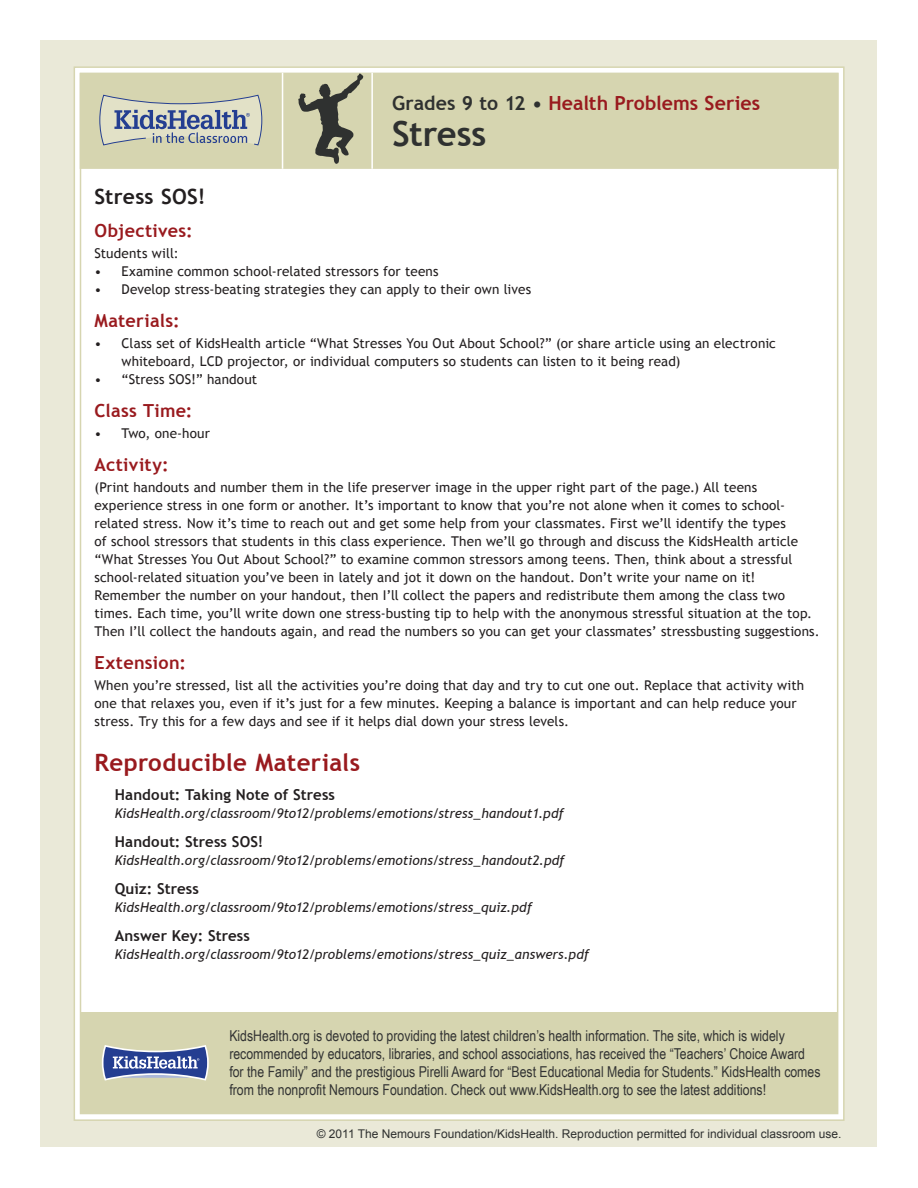
<style>
.page{position:relative;width:918px;height:1188px;background:#fff}
.page>*{position:absolute;margin:0;border:0;box-sizing:border-box;transform-origin:0 0}
.Lesson_Header{font:700 34.5px "Trebuchet MS";letter-spacing:-.005em;color:#2f3130}
.t1{font:700 24px "Trebuchet MS";letter-spacing:.015em;color:#991a1e}
.t2{font:700 21px "Trebuchet MS";letter-spacing:.015em;color:#231f20}
.Lesson_Header-2{font:700 19.5px "Trebuchet MS";color:#991a1e}
.t3{font:700 18px "Trebuchet MS";letter-spacing:.02em;color:#991a1e}
.t4{font:15px/18px "Arial Narrow";color:#323333}
.Article_List{font:700 15px "Trebuchet MS";letter-spacing:.01em;color:#231f20}
.Basic_Bulleted_List{font:13.5px/18px "Trebuchet MS";letter-spacing:.01em;color:#231f20}
.Article_List-2{font:italic 13.5px "Trebuchet MS";letter-spacing:.005em;color:#231f20}
.t5{font:12px "Arial";color:#2f3130}
.s1{color:#2f3130}
</style>
<div class="page">
<div style="left:40px;top:40px;width:838px;height:1108px;background:#eae9d8"></div>
<div style="left:74px;top:67px;width:770px;height:1053px;background:#fff"></div>
<div style="left:81px;top:1013px;width:757px;height:100px;background:#d6d5b0"></div>
<svg style="left:102px;top:1045px;width:107px;height:36px"></svg>
<div style="left:81px;top:74px;width:757px;height:94px;background:#d6d5b0"></div>
<div style="left:80px;top:73px;width:759px;height:96px;border:2px solid #d6d5b0"></div>
<svg style="left:99px;top:94px;width:164px;height:52px"></svg>
<hr style="left:371px;top:73px;width:2px;height:96px;background:#fff">
<hr style="left:282px;top:73px;width:1px;height:96px;background:#fff">
<svg style="left:298px;top:74px;width:65px;height:90px"></svg>
<p class="Lesson_Header-2" style="left:392px;top:91px;width:370px"><span class="s1">Grades 9 to 12 •</span> Health Problems Series</p>
<p class="Lesson_Header" style="left:392px;top:112px;width:96px">Stress</p>
<p class="t2" style="left:94px;top:184px;width:112px">Stress SOS!</p>
<p class="t3" style="left:94px;top:220px;width:100px">Objectives:</p>
<p class="Basic_Bulleted_List" style="left:94px;top:245px;width:86px">Students will:</p>
<p class="Basic_Bulleted_List" style="left:94px;top:263px;width:346px">• Examine common school-related stressors for teens</p>
<p class="Basic_Bulleted_List" style="left:94px;top:281px;width:438px">• Develop stress-beating strategies they can apply to their own lives</p>
<p class="t3" style="left:94px;top:310px;width:87px">Materials:</p>
<p class="Basic_Bulleted_List" style="left:122px;top:335px;width:656px;text-indent:-27px">• Class set of KidsHealth article “What Stresses You Out About School?” (or share article using an electronic whiteboard, LCD projector, or individual computers so students can listen to it being read)</p>
<p class="Basic_Bulleted_List" style="left:94px;top:371px;width:164px">• “Stress SOS!” handout</p>
<p class="t3" style="left:94px;top:400px;width:100px">Class Time:</p>
<p class="Basic_Bulleted_List" style="left:94px;top:425px;width:117px">• Two, one-hour</p>
<p class="t3" style="left:94px;top:454px;width:76px">Activity:</p>
<p class="Basic_Bulleted_List" style="left:94px;top:479px;width:727px">(Print handouts and number them in the life preserver image in the upper right part of the page.) All teens experience stress in one form or another. It’s important to know that you’re not alone when it comes to school&shy;related stress. Now it’s time to reach out and get some help from your classmates. First we’ll identify the types<br>of school stressors that students in this class experience. Then we’ll go through and discuss the KidsHealth article “What Stresses You Out About School?” to examine common stressors among teens. Then, think about a stressful school-related situation you’ve been in lately and jot it down on the handout. Don’t write your name on it!<br>Remember the number on your handout, then I’ll collect the papers and redistribute them among the class two times. Each time, you’ll write down one stress-busting tip to help with the anonymous stressful situation at the top.<br>Then I’ll collect the handouts again, and read the numbers so you can get your classmates’ stressbusting suggestions.</p>
<p class="t3" style="left:94px;top:652px;width:93px">Extension:</p>
<p class="Basic_Bulleted_List" style="left:94px;top:677px;width:711px">When you’re stressed, list all the activities you’re doing that day and try to cut one out. Replace that activity with one that relaxes you, even if it’s just for a few minutes. Keeping a balance is important and can help reduce your stress. Try this for a few days and see if it helps dial down your stress levels.</p>
<p class="t1" style="left:94px;top:748px;width:267px">Reproducible Materials</p>
<p class="Article_List" style="left:115px;top:786px;width:222px">Handout: Taking Note of Stress</p>
<p class="Article_List-2" style="left:115px;top:806px;width:451px">KidsHealth.org/classroom/9to12/problems/emotions/stress_handout1.pdf</p>
<p class="Article_List" style="left:115px;top:832px;width:150px">Handout: Stress SOS!</p>
<p class="Article_List-2" style="left:115px;top:852px;width:451px">KidsHealth.org/classroom/9to12/problems/emotions/stress_handout2.pdf</p>
<p class="Article_List" style="left:115px;top:879px;width:86px">Quiz: Stress</p>
<p class="Article_List-2" style="left:115px;top:899px;width:419px">KidsHealth.org/classroom/9to12/problems/emotions/stress_quiz.pdf</p>
<p class="Article_List" style="left:115px;top:926px;width:137px">Answer Key: Stress</p>
<p class="Article_List-2" style="left:115px;top:946px;width:476px">KidsHealth.org/classroom/9to12/problems/emotions/stress_quiz_answers.pdf</p>
<p class="t4" style="left:229px;top:1026px;width:593px">KidsHealth.org is devoted to providing the latest children’s health information. The site, which is widely recommended by educators, libraries, and school associations, has received the “Teachers’ Choice Award for the Family” and the prestigious Pirelli Award for “Best Educational Media for Students.” KidsHealth comes from the nonprofit Nemours Foundation. Check out www.KidsHealth.org to see the latest additions!</p>
<p class="t5" style="left:317px;top:1126px;width:526px">© 2011 The Nemours Foundation/KidsHealth. Reproduction permitted for individual classroom use.</p>
</div>
